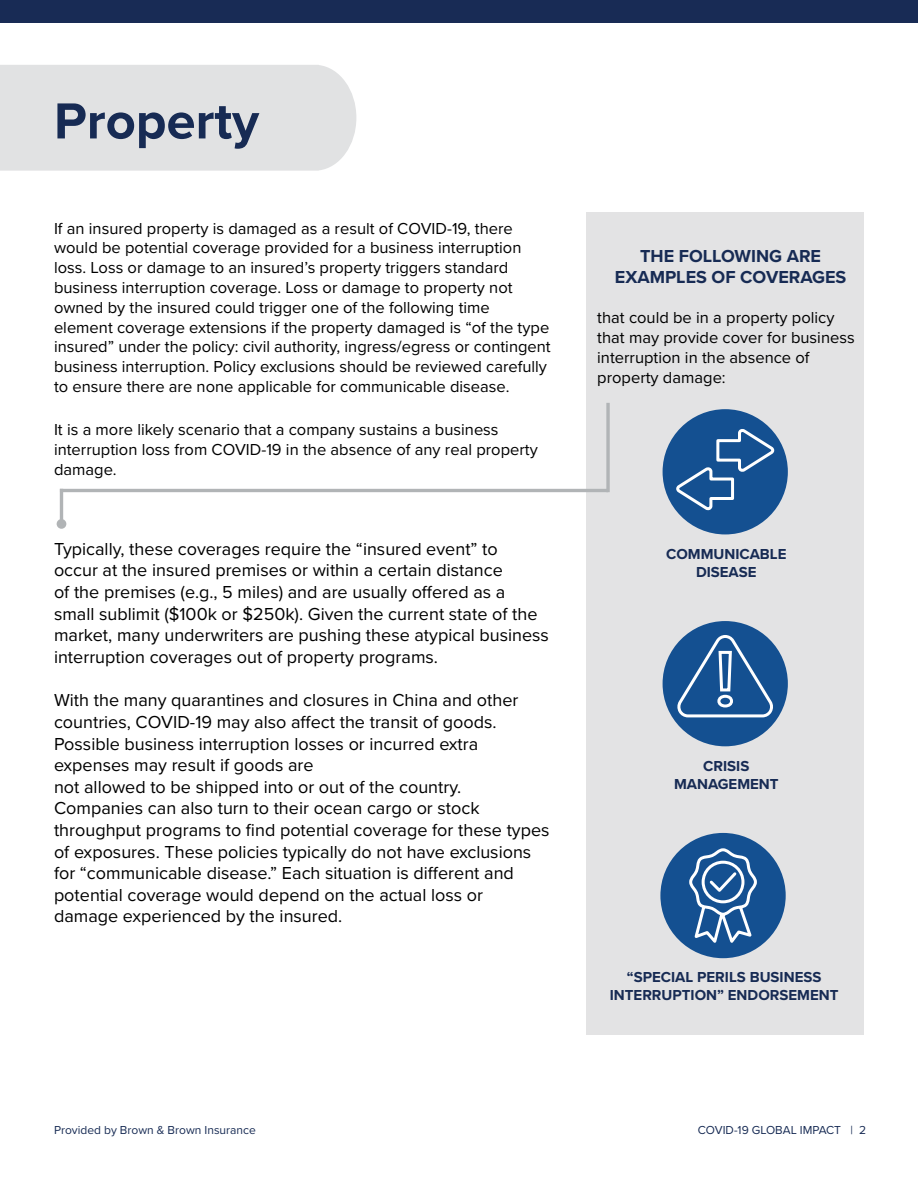
<style>
.page{position:relative;width:918px;height:1188px;background:#fff}
.page>*{position:absolute;margin:0;border:0;box-sizing:border-box;transform-origin:0 0}
.t1{font:700 52.5px "Proxima Nova";color:#172b54}
.t2{font:18px/21.6px "Proxima Nova";color:#000}
.t3{font:700 18px "Proxima Nova";color:#172b54}
.t4{font:16.5px/19.8px "Proxima Nova";color:#000}
.t5{font:700 15px "Proxima Nova";color:#172b54}
.t6{font:12px "Proxima Nova";color:#172b54}
</style>
<div class="page">
<div style="left:0;top:0;width:918px;height:23px;background:#182b55"></div>
<div style="left:0;top:65px;width:356px;height:106px;background:#e1e2e3"></div>
<div style="left:586px;top:213px;width:278px;height:822px;background:#e3e3e4"></div>
<div style="left:663px;top:409px;width:125px;height:125px;background:#145091;border-radius:50%"></div>
<div style="left:663px;top:621px;width:125px;height:125px;background:#145091;border-radius:50%"></div>
<div style="left:660px;top:833px;width:126px;height:125px;background:#145091;border-radius:50%"></div>
<hr style="left:606px;top:403px;width:4px;height:89px;background:#b7babc">
<hr style="left:60px;top:489px;width:548px;height:3px;background:#b1b4b6">
<hr style="left:60px;top:489px;width:3px;height:35px;background:#b1b4b6">
<div style="left:57px;top:519px;width:9px;height:10px;background:#b1b4b6;border-radius:50%"></div>
<svg style="left:688px;top:848px;width:70px;height:100px"></svg>
<svg style="left:674px;top:633px;width:102px;height:85px"></svg>
<svg style="left:674px;top:426px;width:102px;height:87px"></svg>
<p class="t1" style="left:54px;top:82px;width:207px">Property</p>
<p class="t4" style="left:54px;top:217px;width:498px">If an insured property is damaged as a result of COVID-19, there would be potential coverage provided for a business interruption loss. Loss or damage to an insured’s property triggers standard business interruption coverage. Loss or damage to property not owned by the insured could trigger one of the following time element coverage extensions if the property damaged is “of the type insured” under the policy: civil authority, ingress/egress or contingent business interruption. Policy exclusions should be reviewed carefully to ensure there are none applicable for communicable disease.</p>
<p class="t4" style="left:54px;top:419px;width:485px">It is a more likely scenario that a company sustains a business interruption loss from COVID-19 in the absence of any real property damage.</p>
<p class="t2" style="left:54px;top:537px;width:497px">Typically, these coverages require the “insured event” to<br>occur at the insured premises or within a certain distance<br>of the premises (e.g., 5 miles) and are usually offered as a small sublimit ($100k or $250k). Given the current state of the market, many underwriters are pushing these atypical business interruption coverages out of property programs.</p>
<p class="t2" style="left:54px;top:689px;width:497px">With the many quarantines and closures in China and other countries, COVID-19 may also affect the transit of goods.<br>Possible business interruption losses or incurred extra expenses may result if goods are<br>not allowed to be shipped into or out of the country.<br>Companies can also turn to their ocean cargo or stock throughput programs to find potential coverage for these types of exposures. These policies typically do not have exclusions for “communicable disease.” Each situation is different and potential coverage would depend on the actual loss or damage experienced by the insured.</p>
<p class="t3" style="left:640px;top:242px;width:183px">THE FOLLOWING ARE</p>
<p class="t3" style="left:615px;top:264px;width:233px">EXAMPLES OF COVERAGES</p>
<p class="t4" style="left:597px;top:307px;width:259px">that could be in a property policy that may provide cover for business interruption in the absence of property damage:</p>
<p class="t5" style="left:666px;top:542px;width:122px">COMMUNICABLE</p>
<p class="t5" style="left:696px;top:560px;width:62px">DISEASE</p>
<p class="t5" style="left:703px;top:754px;width:48px">CRISIS</p>
<p class="t5" style="left:674px;top:772px;width:106px">MANAGEMENT</p>
<p class="t5" style="left:627px;top:966px;width:196px">“SPECIAL PERILS BUSINESS</p>
<p class="t5" style="left:610px;top:984px;width:230px">INTERRUPTION” ENDORSEMENT</p>
<p class="t6" style="left:54px;top:1121px;width:203px">Provided by Brown &amp; Brown Insurance</p>
<p class="t6" style="left:698px;top:1121px;width:170px">COVID-19 GLOBAL IMPACT | 2</p>
</div>
